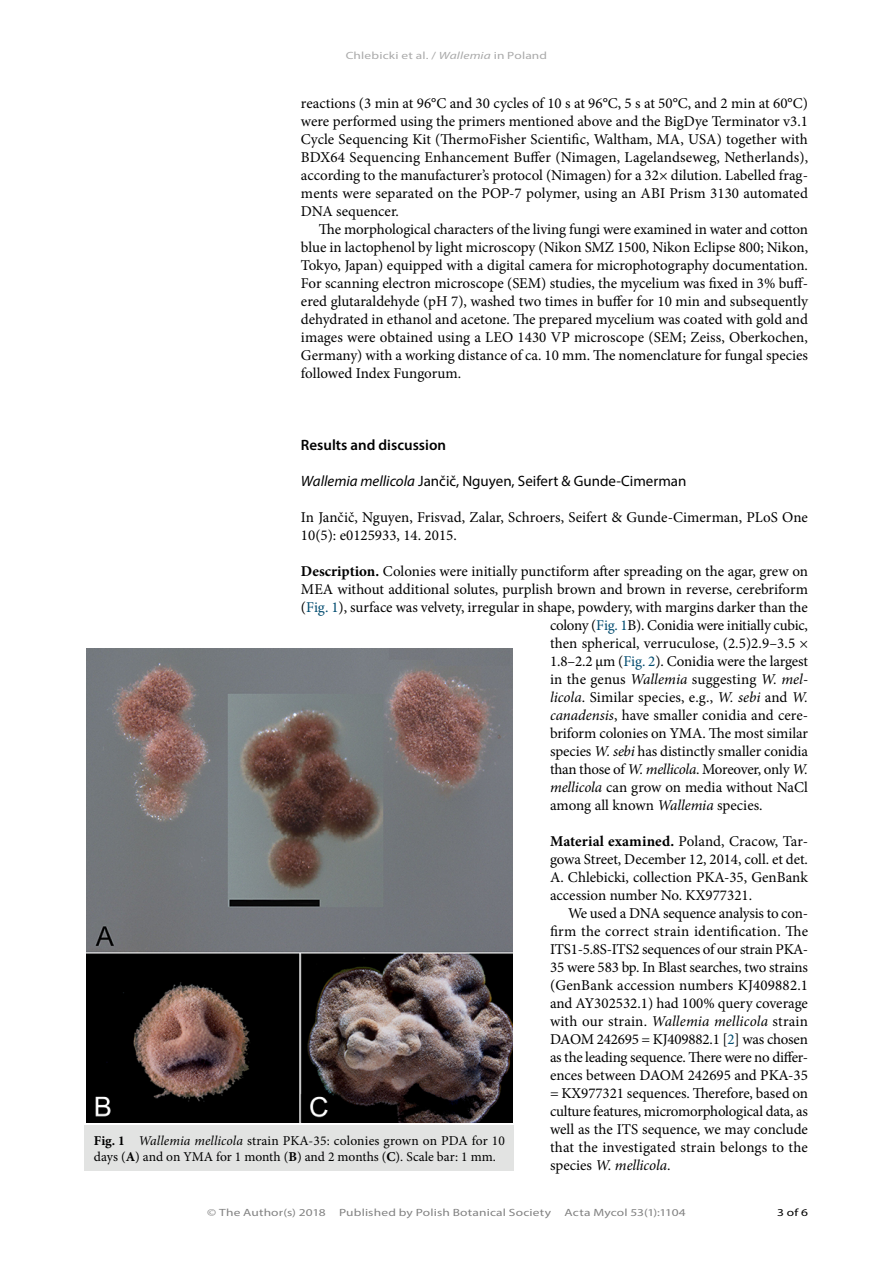
<style>
.page{position:relative;width:893px;height:1263px;background:#fff}
.page>*{position:absolute;margin:0;border:0;box-sizing:border-box;transform-origin:0 0}
.Body_text___first_li{font:15px/18px "Minion Pro";color:#000;text-align:justify}
.Body_text___top_marg{font:15px/18px "Minion Pro";letter-spacing:-.005em;color:#000;text-align:justify}
.Body_text{font:15px/18px "Minion Pro";color:#000}
.Subheader___under_He{font:15px "Myriad Pro";color:#000}
.t1{font:600 15px "Myriad Pro";color:#000}
.t2{font:13.5px/16.2px "Minion Pro";color:#000}
.t3{font:10.5px "Myriad Pro Regular 3";letter-spacing:.01em;color:#828282;scale:1.28 1}
.t4{font:10.5px "Myriad Pro Regular 3";letter-spacing:.01em;color:#aaa;scale:1.28 1}
.t5{font:10.5px "Myriad Pro";color:#000;scale:1.28 1}
.s1{font-family:"Myriad Pro";font-style:italic}
.s2{font-style:italic}
.s3{font-weight:700}
.s4{color:#004b6f}
</style>
<div class="page">
<img style="left:87px;top:648px;width:425px;height:474px">
<div style="left:85px;top:1125px;width:429px;height:45px;background:#e2e3e2"></div>
<p class="t4" style="left:346px;top:49px;width:159px">Chlebicki et al. / <span class="s1">Wallemia</span> in Poland</p>
<p class="Body_text___first_li" style="left:301px;top:94px;width:509px">reactions (3 min at 96°C and 30 cycles of 10 s at 96°C, 5 s at 50°C, and 2 min at 60°C) were performed using the primers mentioned above and the BigDye Terminator v3.1<br>Cycle Sequencing Kit (ThermoFisher Scientific, Waltham, MA, USA) together with BDX64 Sequencing Enhancement Buffer (Nimagen, Lagelandseweg, Netherlands), according to the manufacturer’s protocol (Nimagen) for a 32× dilution. Labelled frag&shy;ments were separated on the POP-7 polymer, using an ABI Prism 3130 automated DNA sequencer.</p>
<p class="Body_text___first_li" style="left:301px;top:220px;width:509px;text-indent:18px">The morphological characters of the living fungi were examined in water and cotton blue in lactophenol by light microscopy (Nikon SMZ 1500, Nikon Eclipse 800; Nikon, Tokyo, Japan) equipped with a digital camera for microphotography documentation.<br>For scanning electron microscope (SEM) studies, the mycelium was fixed in 3% buff&shy;ered glutaraldehyde (pH 7), washed two times in buffer for 10 min and subsequently dehydrated in ethanol and acetone. The prepared mycelium was coated with gold and images were obtained using a LEO 1430 VP microscope (SEM; Zeiss, Oberkochen, Germany) with a working distance of ca. 10 mm. The nomenclature for fungal species followed Index Fungorum.</p>
<p class="t1" style="left:301px;top:435px;width:147px">Results and discussion</p>
<p class="Subheader___under_He" style="left:301px;top:472px;width:387px"><span class="s2">Wallemia mellicola</span> Jančič, Nguyen, Seifert &amp; Gunde-Cimerman</p>
<p class="Body_text" style="left:301px;top:508px;width:508px">In Jančič, Nguyen, Frisvad, Zalar, Schroers, Seifert &amp; Gunde-Cimerman, PLoS One<br>10(5): e0125933, 14. 2015.</p>
<p class="Body_text___top_marg" style="left:301px;top:562px;width:508px"><span class="s3">Description.</span> Colonies were initially punctiform after spreading on the agar, grew on</p>
<p class="Body_text___top_marg" style="left:301px;top:580px;width:509px">MEA without additional solutes, purplish brown and brown in reverse, cerebriform</p>
<p class="Body_text___top_marg" style="left:301px;top:598px;width:508px">(<span class="s4">Fig. 1</span>), surface was velvety, irregular in shape, powdery, with margins darker than the</p>
<p class="Body_text___top_marg" style="left:550px;top:616px;width:259px">colony (<span class="s4">Fig. 1</span>B). Conidia were initially cubic,</p>
<p class="Body_text___top_marg" style="left:550px;top:634px;width:260px">then spherical, verruculose, (2.5)2.9–3.5 ×</p>
<p class="Body_text___top_marg" style="left:550px;top:652px;width:259px">1.8–2.2 µm (<span class="s4">Fig. 2</span>). Conidia were the largest</p>
<p class="Body_text___top_marg" style="left:550px;top:670px;width:260px">in the genus <span class="s2">Wallemia</span> suggesting <span class="s2">W. mel-</span></p>
<p class="Body_text___top_marg" style="left:550px;top:688px;width:259px"><span class="s2">licola</span>. Similar species, e.g., <span class="s2">W. sebi</span> and <span class="s2">W.</span></p>
<p class="Body_text___top_marg" style="left:550px;top:706px;width:259px"><span class="s2">canadensis</span>, have smaller conidia and cere-</p>
<p class="Body_text___top_marg" style="left:550px;top:724px;width:260px">briform colonies on YMA. The most similar</p>
<p class="Body_text___top_marg" style="left:550px;top:742px;width:260px">species <span class="s2">W. sebi</span> has distinctly smaller conidia</p>
<p class="Body_text___top_marg" style="left:550px;top:760px;width:259px">than those of <span class="s2">W. mellicola</span>. Moreover, only <span class="s2">W.</span></p>
<p class="Body_text___top_marg" style="left:550px;top:778px;width:260px"><span class="s2">mellicola</span> can grow on media without NaCl</p>
<p class="Body_text___top_marg" style="left:550px;top:796px;width:214px">among all known <span class="s2">Wallemia</span> species.</p>
<p class="Body_text___top_marg" style="left:550px;top:832px;width:259px"><span class="s3">Material examined.</span> Poland, Cracow, Tar&shy;gowa Street, December 12, 2014, coll. et det.<br>A. Chlebicki, collection PKA-35, GenBank accession number No. KX977321.</p>
<p class="Body_text___first_li" style="left:550px;top:904px;width:260px;text-indent:18px">We used a DNA sequence analysis to con&shy;firm the correct strain identification. The ITS1-5.8S-ITS2 sequences of our strain PKA-35 were 583 bp. In Blast searches, two strains (GenBank accession numbers KJ409882.1 and AY302532.1) had 100% query coverage with our strain. <span class="s2">Wallemia mellicola</span> strain DAOM 242695 = KJ409882.1 [<span class="s4">2</span>] was chosen as the leading sequence. There were no differ&shy;ences between DAOM 242695 and PKA-35 = KX977321 sequences. Therefore, based on culture features, micromorphological data, as well as the ITS sequence, we may conclude that the investigated strain belongs to the species <span class="s2">W. mellicola</span>.</p>
<p class="t2" style="left:94px;top:1132px;width:412px"><span class="s3">Fig. 1</span> <span class="s2">Wallemia mellicola</span> strain PKA-35: colonies grown on PDA for 10 days (<span class="s3">A</span>) and on YMA for 1 month (<span class="s3">B</span>) and 2 months (<span class="s3">C</span>). Scale bar: 1 mm.</p>
<p class="t3" style="left:207px;top:1205px;width:94px">© The Author(s) 2018</p>
<p class="t3" style="left:339px;top:1205px;width:167px">Published by Polish Botanical Society</p>
<p class="t3" style="left:565px;top:1205px;width:96px">Acta Mycol 53(1):1104</p>
<p class="t5" style="left:777px;top:1205px;width:26px">3 of 6</p>
</div>
